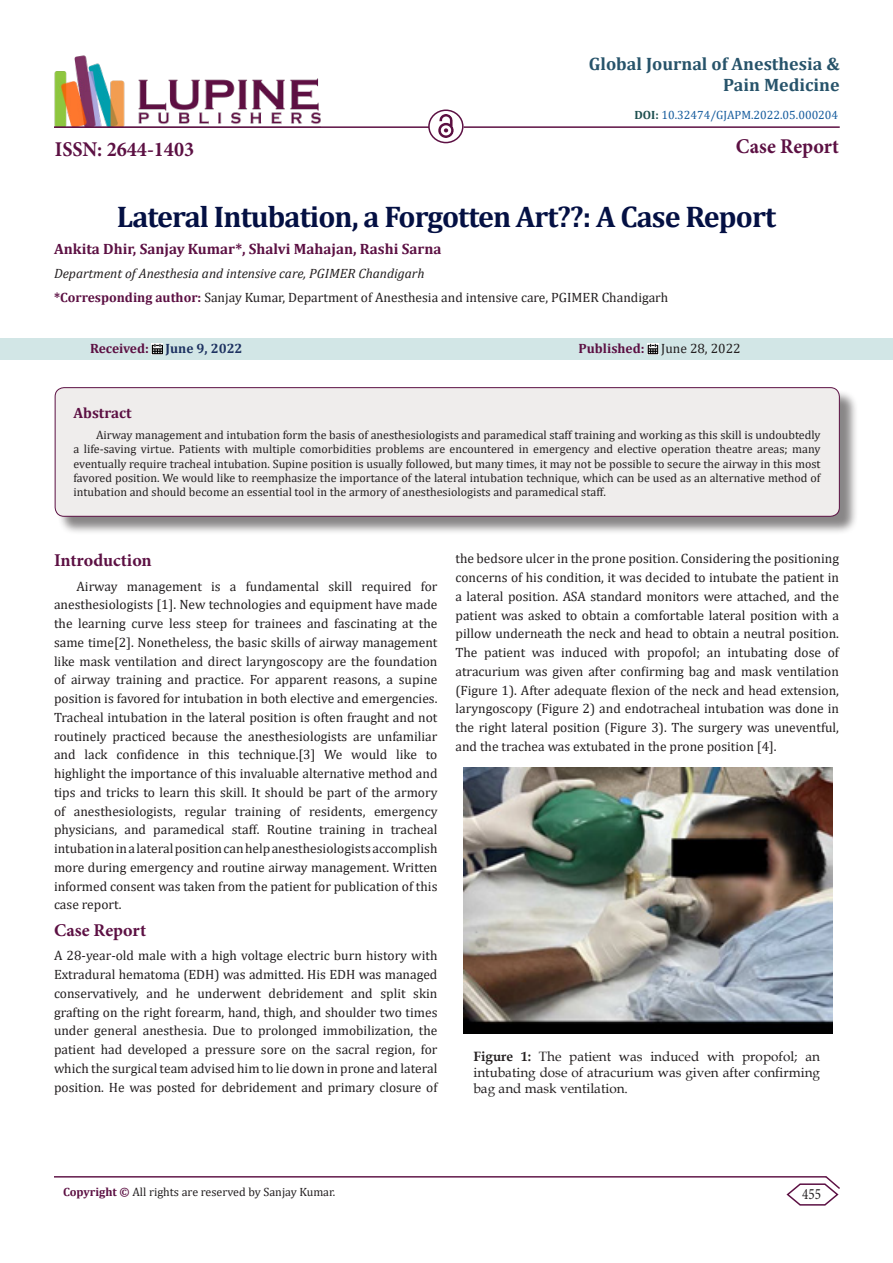
<style>
.page{position:relative;width:893px;height:1263px;background:#fff}
.page>*{position:absolute;margin:0;border:0;box-sizing:border-box;transform-origin:0 0}
.t1{font:700 30px "Cambria";letter-spacing:-.03em;color:#041043}
.t2{font:700 21px "Minion Pro";color:#5c1043;scale:.96 1}
.t3{font:700 18px/21.6px "Cambria";color:#27536a;text-align:right}
.t4{font:700 18px "Minion Pro";color:#5c1043}
.t5{font:15.75px "Minion Pro";color:#231f20;scale:.83 1}
.t6{font:700 15px "Cambria";color:#5c1043}
.t7{font:13.5px/18.8px "Cambria";color:#231f20;text-align:justify}
.t8{font:13.5px/16.2px "Book Antiqua";color:#231f20;text-align:justify}
.t9{font:italic 13.5px "Cambria";color:#231f20}
.t10{font:700 13.5px "Cambria";color:#1d3261}
.t11{font:12px/14.4px "Cambria";color:#231f20;text-align:justify}
.t12{font:12px "Cambria";color:#175d9e}
.s1{font-weight:700;color:#1e5050}
.s2{font-weight:700;color:#5c1043}
.s3{color:#5c1043}
.s4{font-weight:700}
</style>
<div class="page">
<img style="left:54px;top:55px;width:267px;height:71px">
<hr style="left:54px;top:126px;width:375px;height:2px;background:#5c1043">
<img style="left:438px;top:115px;width:15px;height:23px">
<div style="left:0;top:338px;width:893px;height:22px;background:#d2e6e6"></div>
<svg style="left:152px;top:344px;width:11px;height:10px"></svg>
<svg style="left:648px;top:344px;width:10px;height:10px"></svg>
<div style="left:428px;top:109px;width:36px;height:34px;border:2px solid #5c1043;border-radius:50%"></div>
<hr style="left:464px;top:126px;width:376px;height:2px;background:#5c1043">
<hr style="left:54px;top:1176px;width:772px;height:1px;background:#5c1043">
<svg style="left:785px;top:1176px;width:55px;height:30px"></svg>
<div style="left:57px;top:389px;width:801px;height:146px;background:#231f20;opacity:.54"></div>
<div style="left:55px;top:388px;width:784px;height:128px;background:#efedec;border-radius:9px"></div>
<div style="left:55px;top:387px;width:785px;height:130px;border:1px solid #5c1043;border-radius:9px"></div>
<img style="left:463px;top:767px;width:369px;height:266px">
<p class="t3" style="left:589px;top:52px;width:252px">Global Journal of Anesthesia &amp;<br>Pain Medicine</p>
<p class="t2" style="left:55px;top:135px;width:147px">ISSN: 2644-1403</p>
<p class="t12" style="left:634px;top:108px;width:205px"><span class="s1">DOI:</span> 10.32474/GJAPM.2022.05.000204</p>
<p class="t2" style="left:736px;top:131px;width:109px">Case Report</p>
<p class="t1" style="left:117px;top:196px;width:661px">Lateral Intubation, a Forgotten Art??: A Case Report</p>
<p class="t6" style="left:54px;top:239px;width:389px">Ankita Dhir, Sanjay Kumar*, Shalvi Mahajan, Rashi Sarna</p>
<p class="t9" style="left:54px;top:264px;width:372px">Department of Anesthesia and intensive care, PGIMER Chandigarh</p>
<p class="t7" style="left:54px;top:288px;width:616px"><span class="s2">*Corresponding author:</span> Sanjay Kumar, Department of Anesthesia and intensive care, PGIMER Chandigarh</p>
<p class="t10" style="left:90px;top:339px;width:154px"><span class="s3">Received:</span> June 9, 2022</p>
<p class="t7" style="left:579px;top:339px;width:163px"><span class="s2">Published:</span> June 28, 2022</p>
<p class="t6" style="left:74px;top:403px;width:60px">Abstract</p>
<p class="t11" style="left:74px;top:427px;width:749px;text-indent:22px">Airway management and intubation form the basis of anesthesiologists and paramedical staff training and working as this skill is undoubtedly a life-saving virtue. Patients with multiple comorbidities problems are encountered in emergency and elective operation theatre areas; many eventually require tracheal intubation. Supine position is usually followed, but many times, it may not be possible to secure the airway in this most favored position. We would like to reemphasize the importance of the lateral intubation technique, which can be used as an alternative method of intubation and should become an essential tool in the armory of anesthesiologists and paramedical staff.</p>
<p class="t4" style="left:54px;top:547px;width:99px">Introduction</p>
<p class="t7" style="left:54px;top:577px;width:385px;text-indent:22px">Airway management is a fundamental skill required for anesthesiologists [1]. New technologies and equipment have made the learning curve less steep for trainees and fascinating at the same time[2]. Nonetheless, the basic skills of airway management like mask ventilation and direct laryngoscopy are the foundation of airway training and practice. For apparent reasons, a supine position is favored for intubation in both elective and emergencies.<br>Tracheal intubation in the lateral position is often fraught and not routinely practiced because the anesthesiologists are unfamiliar and lack confidence in this technique.[3] We would like to highlight the importance of this invaluable alternative method and tips and tricks to learn this skill. It should be part of the armory of anesthesiologists, regular training of residents, emergency physicians, and paramedical staff. Routine training in tracheal intubation in a lateral position can help anesthesiologists accomplish more during emergency and routine airway management. Written informed consent was taken from the patient for publication of this case report.</p>
<p class="t4" style="left:54px;top:917px;width:94px">Case Report</p>
<p class="t7" style="left:54px;top:946px;width:385px">A 28-year-old male with a high voltage electric burn history with Extradural hematoma (EDH) was admitted. His EDH was managed conservatively, and he underwent debridement and split skin grafting on the right forearm, hand, thigh, and shoulder two times under general anesthesia. Due to prolonged immobilization, the patient had developed a pressure sore on the sacral region, for which the surgical team advised him to lie down in prone and lateral position. He was posted for debridement and primary closure of</p>
<p class="t7" style="left:455px;top:549px;width:385px">the bedsore ulcer in the prone position. Considering the positioning concerns of his condition, it was decided to intubate the patient in a lateral position. ASA standard monitors were attached, and the patient was asked to obtain a comfortable lateral position with a pillow underneath the neck and head to obtain a neutral position.<br>The patient was induced with propofol; an intubating dose of atracurium was given after confirming bag and mask ventilation (Figure 1). After adequate flexion of the neck and head extension, laryngoscopy (Figure 2) and endotracheal intubation was done in the right lateral position (Figure 3). The surgery was uneventful, and the trachea was extubated in the prone position [4].</p>
<p class="t8" style="left:473px;top:1048px;width:348px"><span class="s4">Figure 1:</span> The patient was induced with propofol; an intubating dose of atracurium was given after confirming bag and mask ventilation.</p>
<p class="t11" style="left:63px;top:1185px;width:274px"><span class="s2">Copyright ©</span> All rights are reserved by Sanjay Kumar.</p>
<p class="t5" style="left:802px;top:1184px;width:24px">455</p>
</div>
